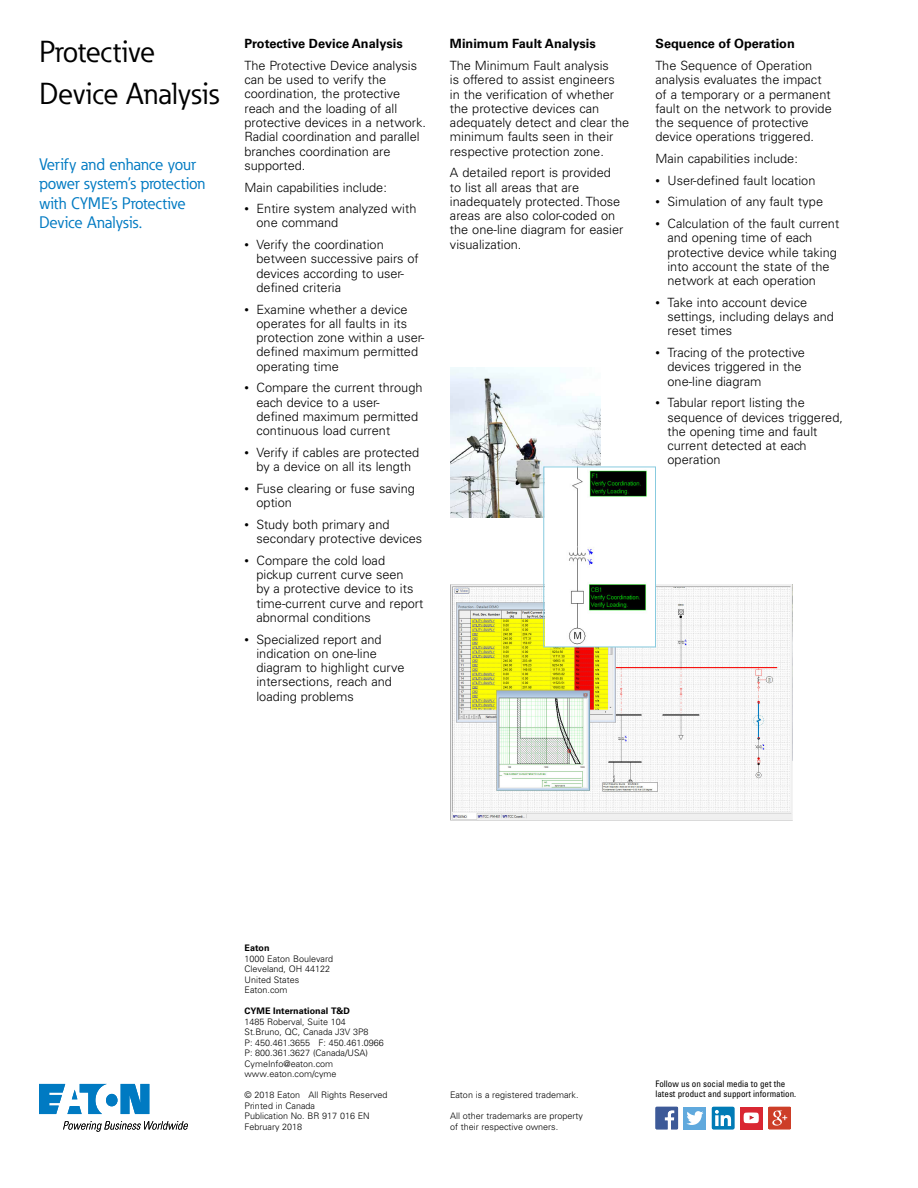
<style>
.page{position:relative;width:918px;height:1188px;background:#fff}
.page>*{position:absolute;margin:0;border:0;box-sizing:border-box;transform-origin:0 0}
.t1{font:30px/42px "Eaton";color:#000}
.t2{font:16.5px/19.5px "Eaton";letter-spacing:-.01em;color:#007ac2}
.t3{font:300 12.75px/14.2px "Univers LT Std";color:#000}
.t4{font:700 12.75px "Univers LT Std";color:#000}
.t5{font:300 9px/10.5px "Univers LT Std";color:#000}
.t6{font:condensed 9px "Univers LT Std";color:#000}
.t7{font:700 9px "Univers LT Std";color:#000}
.s1{font-size:9px}
</style>
<div class="page">
<div style="left:740px;top:1107px;width:23px;height:22px;background:#d92732"></div>
<div style="left:684px;top:1107px;width:22px;height:22px;background:#60a9dd"></div>
<svg style="left:656px;top:1107px;width:22px;height:22px"></svg>
<svg style="left:686px;top:1111px;width:17px;height:14px"></svg>
<div style="left:712px;top:1107px;width:22px;height:22px;background:#007bb6;border-radius:2px"></div>
<svg style="left:715px;top:1110px;width:16px;height:16px"></svg>
<svg style="left:768px;top:1107px;width:23px;height:22px"></svg>
<svg style="left:744px;top:1113px;width:15px;height:10px"></svg>
<svg style="left:39px;top:1084px;width:110px;height:30px"></svg>
<svg style="left:63px;top:1121px;width:125px;height:11px"></svg>
<img style="left:450px;top:585px;width:342px;height:236px">
<img style="left:450px;top:367px;width:150px;height:150px">
<img style="left:546px;top:469px;width:108px;height:176px">
<div style="left:544px;top:467px;width:112px;height:180px;border:1px solid #88cbdf"></div>
<h1 class="t1" style="left:39px;top:31px;width:181px">Protective<br>Device Analysis</h1>
<p class="t2" style="left:39px;top:155px;width:168px">Verify and enhance your power system’s protection with CYME’s Protective<br>Device Analysis.</p>
<p class="t4" style="left:244px;top:36px;width:160px">Protective Device Analysis</p>
<p class="t3" style="left:244px;top:58px;width:183px">The Protective Device analysis can be used to verify the coordination, the protective reach and the loading of all protective devices in a network.<br>Radial coordination and parallel branches coordination are supported.</p>
<p class="t3" style="left:244px;top:180px;width:144px">Main capabilities include:</p>
<p class="t3" style="left:256px;top:202px;width:161px;text-indent:-12px"><span class="s1">•</span> Entire system analyzed with one command</p>
<p class="t3" style="left:256px;top:238px;width:164px;text-indent:-12px"><span class="s1">•</span> Verify the coordination between successive pairs of devices according to user&shy;defined criteria</p>
<p class="t3" style="left:256px;top:302px;width:169px;text-indent:-12px"><span class="s1">•</span> Examine whether a device operates for all faults in its protection zone within a user&shy;defined maximum permitted operating time</p>
<p class="t3" style="left:256px;top:381px;width:168px;text-indent:-12px"><span class="s1">•</span> Compare the current through each device to a user&shy;defined maximum permitted continuous load current</p>
<p class="t3" style="left:244px;top:445px;width:176px;text-align:center"><span class="s1">•</span> Verify if cables are protected by a device on all its length</p>
<p class="t3" style="left:256px;top:481px;width:160px;text-indent:-12px"><span class="s1">•</span> Fuse clearing or fuse saving option</p>
<p class="t3" style="left:256px;top:517px;width:167px;text-indent:-12px"><span class="s1">•</span> Study both primary and secondary protective devices</p>
<p class="t3" style="left:256px;top:553px;width:168px;text-indent:-12px"><span class="s1">•</span> Compare the cold load pickup current curve seen<br>by a protective device to its time-current curve and report abnormal conditions</p>
<p class="t3" style="left:256px;top:632px;width:149px;text-indent:-12px"><span class="s1">•</span> Specialized report and indication on one-line diagram to highlight curve intersections, reach and loading problems</p>
<p class="t4" style="left:450px;top:36px;width:147px">Minimum Fault Analysis</p>
<p class="t3" style="left:450px;top:58px;width:181px">The Minimum Fault analysis<br>is offered to assist engineers<br>in the verification of whether the protective devices can adequately detect and clear the minimum faults seen in their respective protection zone.</p>
<p class="t3" style="left:450px;top:166px;width:175px">A detailed report is provided to list all areas that are inadequately protected. Those areas are also color-coded on the one-line diagram for easier visualization.</p>
<p class="t4" style="left:655px;top:36px;width:141px">Sequence of Operation</p>
<p class="t3" style="left:655px;top:58px;width:178px">The Sequence of Operation analysis evaluates the impact of a temporary or a permanent fault on the network to provide the sequence of protective device operations triggered.</p>
<p class="t3" style="left:655px;top:151px;width:144px">Main capabilities include:</p>
<p class="t3" style="left:656px;top:173px;width:161px"><span class="s1">•</span> User-defined fault location</p>
<p class="t3" style="left:656px;top:195px;width:169px"><span class="s1">•</span> Simulation of any fault type</p>
<p class="t3" style="left:668px;top:217px;width:173px;text-indent:-12px"><span class="s1">•</span> Calculation of the fault current and opening time of each protective device while taking into account the state of the network at each operation</p>
<p class="t3" style="left:668px;top:295px;width:168px;text-indent:-12px"><span class="s1">•</span> Take into account device settings, including delays and reset times</p>
<p class="t3" style="left:668px;top:346px;width:139px;text-indent:-12px"><span class="s1">•</span> Tracing of the protective devices triggered in the one-line diagram</p>
<p class="t3" style="left:668px;top:396px;width:177px;text-indent:-12px"><span class="s1">•</span> Tabular report listing the sequence of devices triggered, the opening time and fault current detected at each operation</p>
<p class="t7" style="left:245px;top:943px;width:27px">Eaton</p>
<p class="t5" style="left:245px;top:953px;width:90px">1000 Eaton Boulevard<br>Cleveland, OH 44122<br>United States<br>Eaton.com</p>
<p class="t7" style="left:245px;top:1006px;width:107px">CYME International T&amp;D</p>
<p class="t5" style="left:245px;top:1016px;width:141px">1485 Roberval, Suite 104<br>St.Bruno, QC, Canada J3V 3P8<br>P: 450.461.3655 F: 450.461.0966<br>P: 800.361.3627 (Canada/USA)<br>CymeInfo@eaton.com www.eaton.com/cyme</p>
<p class="t5" style="left:245px;top:1090px;width:145px">© 2018 Eaton All Rights Reserved<br>Printed in Canada<br>Publication No. BR 917 016 EN<br>February 2018</p>
<p class="t6" style="left:656px;top:1078px;width:131px">Follow us on social media to get the</p>
<p class="t5" style="left:450px;top:1090px;width:130px">Eaton is a registered trademark.</p>
<p class="t6" style="left:656px;top:1088px;width:142px">latest product and support information.</p>
<p class="t5" style="left:450px;top:1111px;width:135px">All other trademarks are property of their respective owners.</p>
</div>
